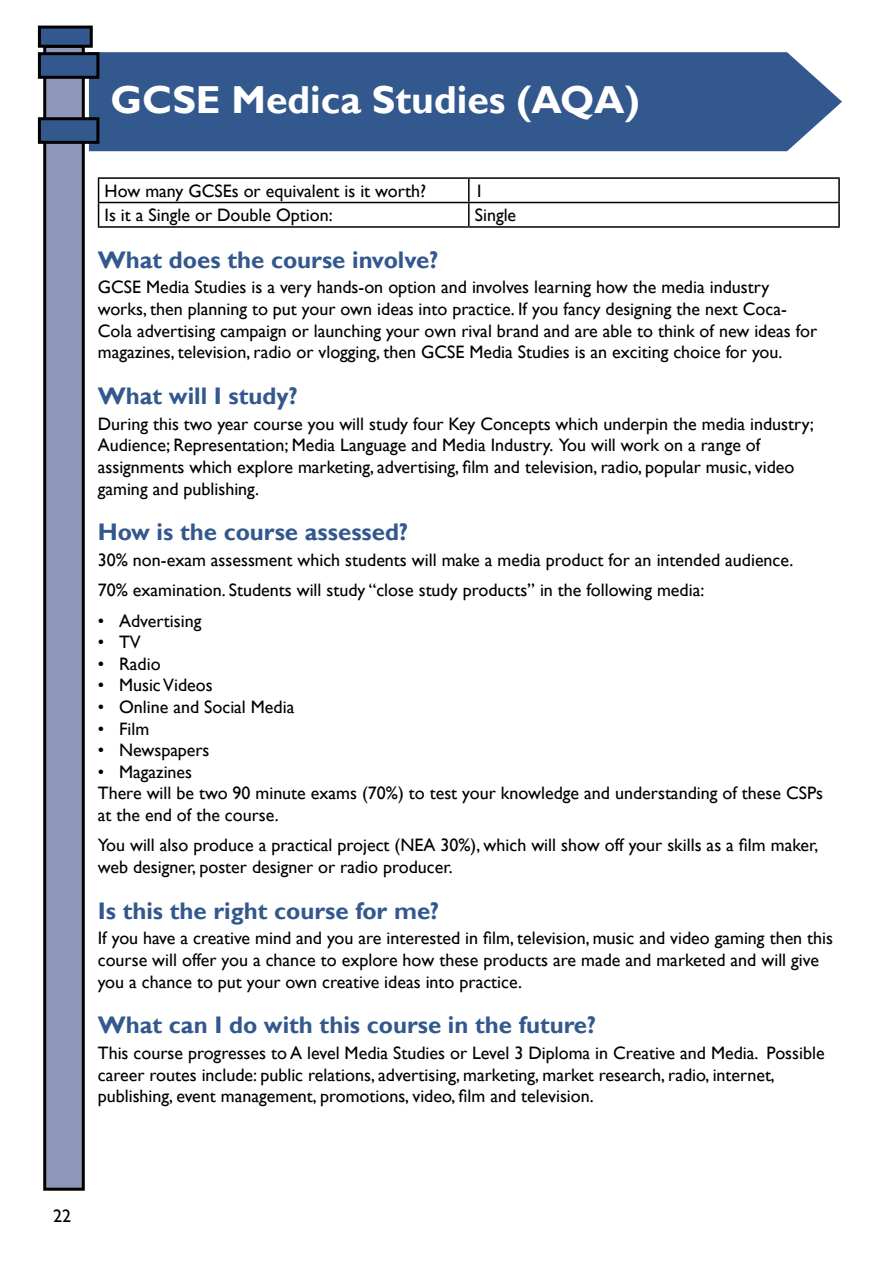
<style>
.page{position:relative;width:893px;height:1263px;background:#fff}
.page>*{position:absolute;margin:0;border:0;box-sizing:border-box;transform-origin:0 0}
.t1{font:700 39px "Gill Sans";color:#fff}
.t2{font:700 24px "Gill Sans";color:#33588d}
.t3{font:18px/21.6px "Gill Sans";color:#000}
</style>
<div class="page">
<div style="left:88px;top:52px;width:754px;height:100px;background:#33588d"></div>
<div style="left:45px;top:46px;width:38px;height:1143px;background:#8f97b9"></div>
<div style="left:43px;top:45px;width:42px;height:1146px;border:3px solid #000"></div>
<div style="left:39px;top:54px;width:59px;height:23px;background:#33588d"></div>
<div style="left:38px;top:52px;width:61px;height:27px;border:3px solid #000"></div>
<div style="left:39px;top:119px;width:59px;height:23px;background:#33588d"></div>
<div style="left:38px;top:117px;width:61px;height:27px;border:3px solid #000"></div>
<div style="left:39px;top:27px;width:52px;height:19px;background:#33588d"></div>
<div style="left:38px;top:26px;width:55px;height:22px;border:3px solid #000"></div>
<hr style="left:98px;top:177px;width:371px;height:2px;background:#000">
<hr style="left:469px;top:177px;width:371px;height:2px;background:#000">
<hr style="left:468px;top:179px;width:2px;height:23px;background:#000">
<hr style="left:838px;top:179px;width:2px;height:23px;background:#000">
<hr style="left:98px;top:202px;width:371px;height:1px;background:#000">
<svg style="left:98px;top:179px;width:1px;height:47px"></svg>
<hr style="left:469px;top:202px;width:371px;height:1px;background:#000">
<hr style="left:468px;top:203px;width:2px;height:23px;background:#000">
<hr style="left:838px;top:203px;width:2px;height:23px;background:#000">
<hr style="left:98px;top:226px;width:371px;height:2px;background:#000">
<hr style="left:469px;top:226px;width:371px;height:2px;background:#000">
<h1 class="t1" style="left:111px;top:77px;width:531px">GCSE Medica Studies (AQA)</h1>
<p class="t3" style="left:105px;top:180px;width:323px">How many GCSEs or equivalent is it worth?</p>
<p class="t3" style="left:475px;top:180px;width:10px">1</p>
<p class="t3" style="left:105px;top:204px;width:230px">Is it a Single or Double Option:</p>
<p class="t3" style="left:475px;top:204px;width:43px">Single</p>
<h2 class="t2" style="left:98px;top:245px;width:342px">What does the course involve?</h2>
<p class="t3" style="left:98px;top:277px;width:721px">GCSE Media Studies is a very hands-on option and involves learning how the media industry works, then planning to put your own ideas into practice. If you fancy designing the next Coca-Cola advertising campaign or launching your own rival brand and are able to think of new ideas for magazines, television, radio or vlogging, then GCSE Media Studies is an exciting choice for you.</p>
<h2 class="t2" style="left:98px;top:381px;width:201px">What will I study?</h2>
<p class="t3" style="left:98px;top:413px;width:718px">During this two year course you will study four Key Concepts which underpin the media industry; Audience; Representation; Media Language and Media Industry. You will work on a range of assignments which explore marketing, advertising, film and television, radio, popular music, video gaming and publishing.</p>
<h2 class="t2" style="left:98px;top:518px;width:312px">How is the course assessed?</h2>
<p class="t3" style="left:98px;top:545px;width:697px;line-height:30.2px">30% non-exam assessment which students will make a media product for an intended audience.<br>70% examination. Students will study “close study products” in the following media:</p>
<p class="t3" style="left:98px;top:610px;width:105px">• Advertising</p>
<p class="t3" style="left:98px;top:632px;width:45px">• TV</p>
<p class="t3" style="left:98px;top:653px;width:64px">• Radio</p>
<p class="t3" style="left:98px;top:675px;width:116px">• Music Videos</p>
<p class="t3" style="left:98px;top:696px;width:198px">• Online and Social Media</p>
<p class="t3" style="left:98px;top:718px;width:53px">• Film</p>
<p class="t3" style="left:98px;top:740px;width:113px">• Newspapers</p>
<p class="t3" style="left:98px;top:761px;width:727px">• Magazines<br>There will be two 90 minute exams (70%) to test your knowledge and understanding of these CSPs at the end of the course.</p>
<p class="t3" style="left:98px;top:834px;width:722px">You will also produce a practical project (NEA 30%), which will show off your skills as a film maker, web designer, poster designer or radio producer.</p>
<h2 class="t2" style="left:98px;top:896px;width:343px">Is this the right course for me?</h2>
<p class="t3" style="left:98px;top:928px;width:737px">If you have a creative mind and you are interested in film, television, music and video gaming then this course will offer you a chance to explore how these products are made and marketed and will give you a chance to put your own creative ideas into practice.</p>
<h2 class="t2" style="left:98px;top:1011px;width:500px">What can I do with this course in the future?</h2>
<p class="t3" style="left:98px;top:1043px;width:728px">This course progresses to A level Media Studies or Level 3 Diploma in Creative and Media. Possible career routes include: public relations, advertising, marketing, market research, radio, internet, publishing, event management, promotions, video, film and television.</p>
<p class="t3" style="left:53px;top:1206px;width:19px">22</p>
</div>
